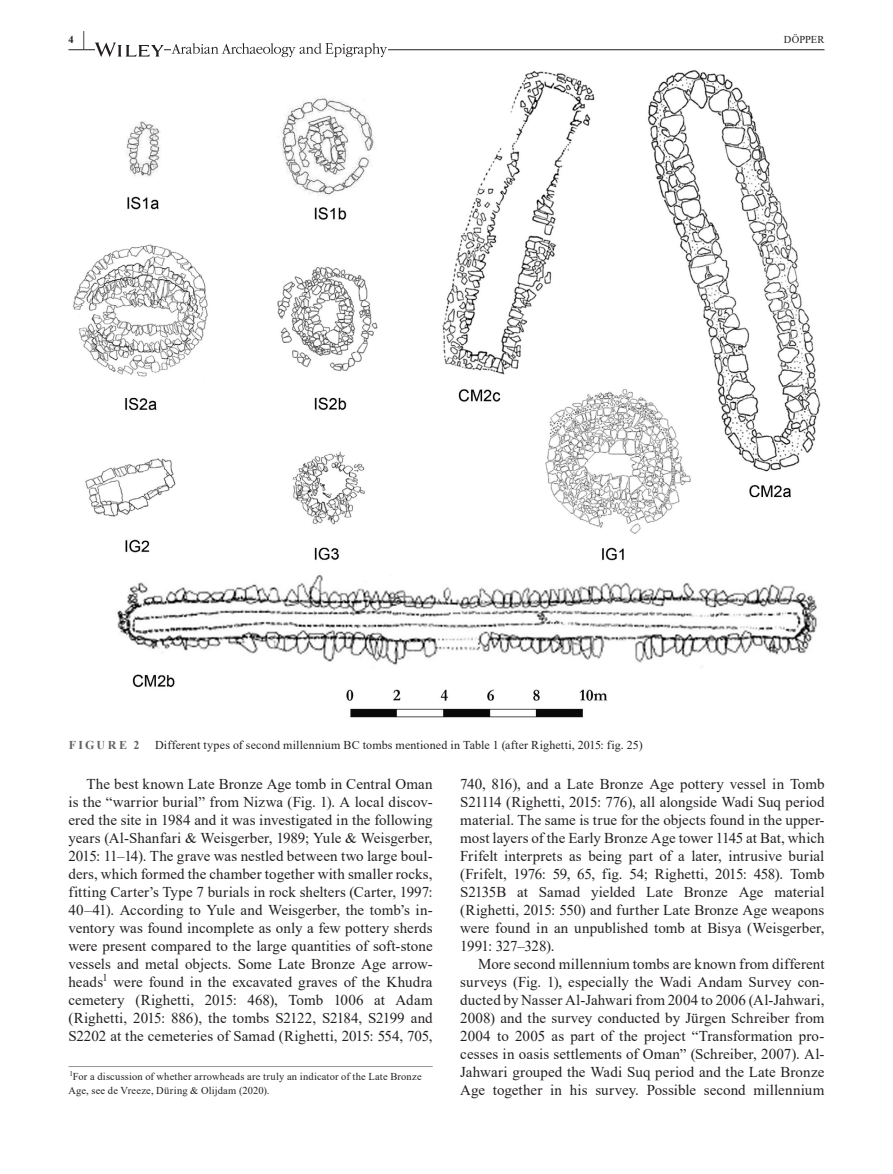
<style>
.page{position:relative;width:893px;height:1174px;background:#fff}
.page>*{position:absolute;margin:0;border:0;box-sizing:border-box;transform-origin:0 0}
.t1{font:15px/18px "Times New Roman";letter-spacing:.005em;color:#231f20;text-align:justify}
.t2{font:12px "Times New Roman";letter-spacing:.015em;color:#231f20}
.t3{font:700 12px "Times New Roman";letter-spacing:.205em;color:#636366}
.t4{font:10.5px/13.5px "Times New Roman";letter-spacing:.015em;color:#231f20}
.t5{font:700 10.5px "Times New Roman";color:#231f20}
.s1{font-size:20.25px}
</style>
<div class="page">
<hr style="left:68px;top:49px;width:756px;height:1px;background:#231f20">
<svg style="left:95px;top:43px;width:69px;height:14px"></svg>
<img style="left:171px;top:43px;width:216px;height:14px">
<hr style="left:68px;top:1066px;width:365px;height:1px;background:#939598">
<img style="left:73px;top:70px;width:748px;height:648px">
<p class="t5" style="left:68px;top:32px;width:18px">4 <span class="s1">|</span></p>
<p class="t4" style="left:784px;top:32px;width:42px">DÖPPER</p>
<p class="t3" style="left:69px;top:737px;width:72px">FIGURE 2</p>
<p class="t2" style="left:155px;top:737px;width:489px">Different types of second millennium BC tombs mentioned in Table 1 (after Righetti, 2015: fig. 25)</p>
<p class="t1" style="left:68px;top:775px;width:366px;text-indent:18px">The best known Late Bronze Age tomb in Central Oman is the “warrior burial” from Nizwa (Fig. 1). A local discov&shy;ered the site in 1984 and it was investigated in the following years (Al-Shanfari &amp; Weisgerber, 1989; Yule &amp; Weisgerber, 2015: 11–14). The grave was nestled between two large boul&shy;ders, which formed the chamber together with smaller rocks, fitting Carter’s Type 7 burials in rock shelters (Carter, 1997:<br>40–41). According to Yule and Weisgerber, the tomb’s in&shy;ventory was found incomplete as only a few pottery sherds were present compared to the large quantities of soft-stone vessels and metal objects. Some Late Bronze Age arrow&shy;heads</p>
<p class="t4" style="left:102px;top:970px;width:7px">1</p>
<p class="t1" style="left:68px;top:973px;width:366px;text-indent:45px">were found in the excavated graves of the Khudra cemetery (Righetti, 2015: 468), Tomb 1006 at Adam (Righetti, 2015: 886), the tombs S2122, S2184, S2199 and S2202 at the cemeteries of Samad (Righetti, 2015: 554, 705,</p>
<p class="t4" style="left:68px;top:1069px;width:355px"><sup>1</sup>For a discussion of whether arrowheads are truly an indicator of the Late Bronze<br>Age, see de Vreeze, Düring &amp; Olijdam (2020).</p>
<p class="t1" style="left:460px;top:775px;width:366px">740, 816), and a Late Bronze Age pottery vessel in Tomb S21114 (Righetti, 2015: 776), all alongside Wadi Suq period material. The same is true for the objects found in the upper&shy;most layers of the Early Bronze Age tower 1145 at Bat, which Frifelt interprets as being part of a later, intrusive burial (Frifelt, 1976: 59, 65, fig. 54; Righetti, 2015: 458). Tomb S2135B at Samad yielded Late Bronze Age material (Righetti, 2015: 550) and further Late Bronze Age weapons were found in an unpublished tomb at Bisya (Weisgerber, 1991: 327–328).</p>
<p class="t1" style="left:460px;top:955px;width:366px;text-indent:18px">More second millennium tombs are known from different surveys (Fig. 1), especially the Wadi Andam Survey con&shy;ducted by Nasser Al-Jahwari from 2004 to 2006 (Al-Jahwari, 2008) and the survey conducted by Jürgen Schreiber from 2004 to 2005 as part of the project “Transformation pro&shy;cesses in oasis settlements of Oman” (Schreiber, 2007). Al-Jahwari grouped the Wadi Suq period and the Late Bronze Age together in his survey. Possible second millennium</p>
</div>
